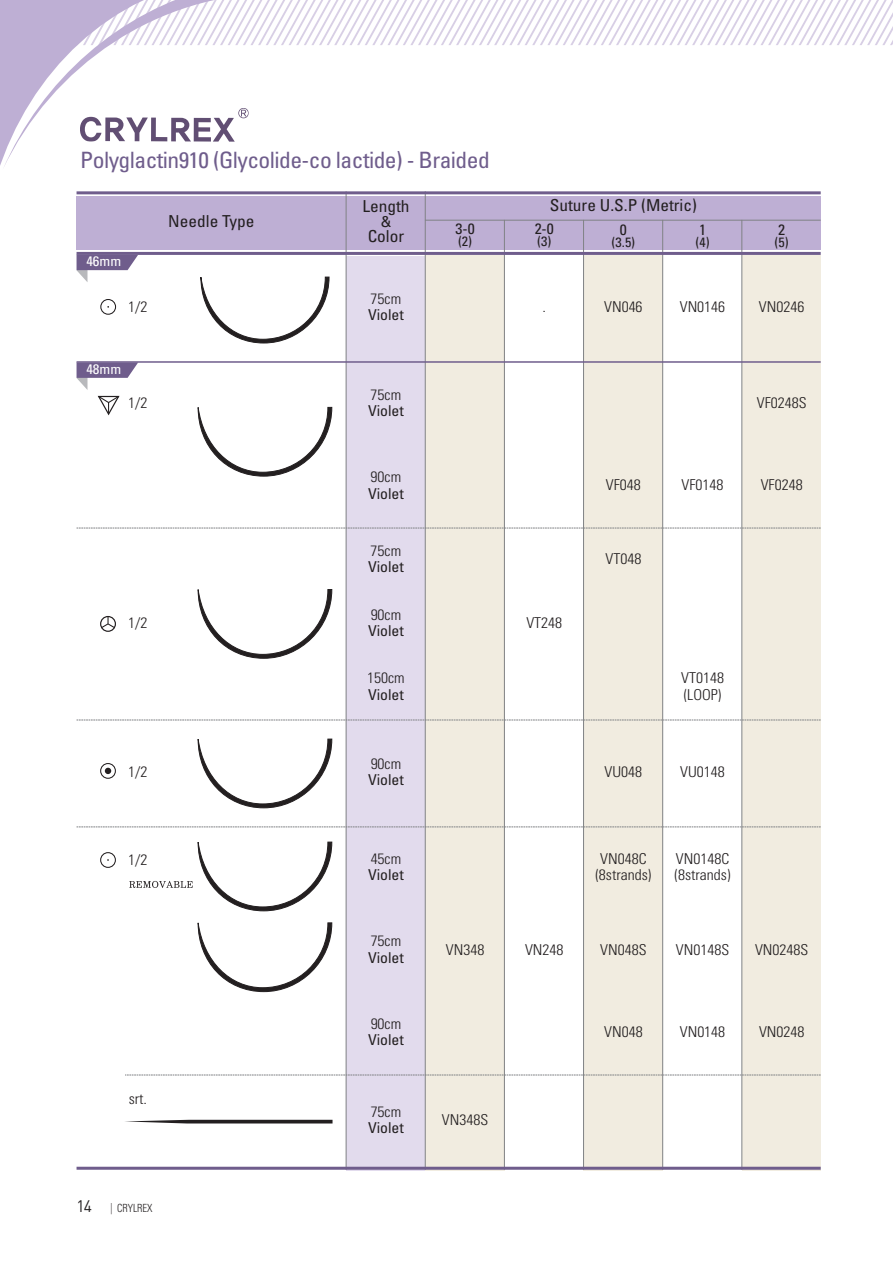
<style>
.page{position:relative;width:893px;height:1263px;background:#fff}
.page>*{position:absolute;margin:0;border:0;box-sizing:border-box;transform-origin:0 0}
.t1{font:condensed 22.5px "Univers";letter-spacing:-.025em;color:#6f5d8c;scale:1.05 1}
.t2{font:condensed 16.5px "Univers";color:#231f20;scale:1.05 1}
.t3{font:300 condensed 15px/16.5px "Univers";color:#231f20;scale:1.05 1}
.t4{font:condensed 15px "Univers";color:#231f20;scale:1.05 1}
.t5{font:condensed 13.8px "Univers";color:#fff;scale:1.09 1}
.t6{font:condensed 13.5px "Univers";color:#231f20;scale:1.05 1}
.t7{font:300 condensed 11.25px "Univers";color:#231f20;scale:.95 1}
.s1{font-family:"DIN";font-weight:400;font-stretch:normal;font-size:16.5px}
.s2{font-family:"Korean GD";font-weight:500;font-stretch:normal}
</style>
<div class="page">
<div style="left:426px;top:255px;width:79px;height:916px;background:#f1ece0"></div>
<div style="left:584px;top:255px;width:79px;height:916px;background:#f1ece0"></div>
<div style="left:742px;top:255px;width:79px;height:916px;background:#f1ece0"></div>
<div style="left:346px;top:257px;width:79px;height:914px;background:#e2dbed"></div>
<svg style="left:0;top:0;width:893px;height:167px"></svg>
<div style="left:77px;top:196px;width:744px;height:53px;background:#beafd4"></div>
<hr style="left:346px;top:191px;width:1px;height:979px;background:#808285">
<hr style="left:425px;top:191px;width:1px;height:979px;background:#808285">
<hr style="left:504px;top:220px;width:1px;height:950px;background:#808285">
<hr style="left:583px;top:220px;width:1px;height:950px;background:#808285">
<hr style="left:662px;top:220px;width:1px;height:950px;background:#808285">
<hr style="left:741px;top:220px;width:1px;height:950px;background:#808285">
<hr style="left:77px;top:191px;width:744px;height:3px;background:#6f5d8c">
<hr style="left:425px;top:220px;width:396px;height:1px;background:#808285">
<hr style="left:77px;top:252px;width:744px;height:3px;background:#6f5d8c">
<hr style="left:77px;top:361px;width:744px;height:2px;background:#6f5d8c">
<svg style="left:77px;top:528px;width:744px;height:1px"></svg>
<svg style="left:77px;top:720px;width:744px;height:1px"></svg>
<svg style="left:77px;top:827px;width:744px;height:1px"></svg>
<svg style="left:125px;top:1075px;width:696px;height:1px"></svg>
<hr style="left:77px;top:1167px;width:744px;height:3px;background:#6f5d8c">
<svg style="left:77px;top:255px;width:61px;height:27px"></svg>
<div style="left:100px;top:299px;width:16px;height:16px;border:1px solid #231f20;border-radius:50%"></div>
<svg style="left:200px;top:277px;width:129px;height:66px"></svg>
<svg style="left:77px;top:362px;width:61px;height:54px"></svg>
<svg style="left:198px;top:407px;width:134px;height:70px"></svg>
<div style="left:100px;top:852px;width:16px;height:16px;border:1px solid #231f20;border-radius:50%"></div>
<div style="left:100px;top:616px;width:16px;height:16px;border:1px solid #231f20;border-radius:50%"></div>
<svg style="left:100px;top:616px;width:16px;height:13px"></svg>
<svg style="left:198px;top:589px;width:134px;height:70px"></svg>
<svg style="left:105px;top:768px;width:6px;height:6px"></svg>
<div style="left:100px;top:763px;width:16px;height:16px;border:1px solid #231f20;border-radius:50%"></div>
<svg style="left:198px;top:739px;width:134px;height:69px"></svg>
<svg style="left:129px;top:842px;width:203px;height:69px"></svg>
<svg style="left:198px;top:922px;width:134px;height:70px"></svg>
<svg style="left:125px;top:1120px;width:208px;height:3px"></svg>
<h1 class="t1" style="left:80px;top:152px;width:392px">Polyglactin910 (Glycolide-co lactide) - Braided</h1>
<p class="t5" style="left:86px;top:256px;width:34px">46mm</p>
<p class="t2" style="left:168px;top:215px;width:84px">Needle Type</p>
<p class="t2" style="left:362px;top:200px;width:46px">Length</p>
<p class="t4" style="left:381px;top:216px;width:12px">&amp;</p>
<p class="t2" style="left:368px;top:230px;width:36px">Color</p>
<p class="t4" style="left:455px;top:224px;width:20px">3-0</p>
<p class="t6" style="left:458px;top:237px;width:15px">(2)</p>
<p class="t2" style="left:550px;top:199px;width:142px">Suture U.S.P (Metric)</p>
<p class="t4" style="left:535px;top:224px;width:20px">2-0</p>
<p class="t6" style="left:537px;top:237px;width:15px">(3)</p>
<p class="t4" style="left:620px;top:224px;width:8px">0</p>
<p class="t6" style="left:612px;top:237px;width:24px">(3.5)</p>
<p class="t4" style="left:699px;top:224px;width:8px">1</p>
<p class="t6" style="left:695px;top:237px;width:15px">(4)</p>
<p class="t4" style="left:778px;top:224px;width:8px">2</p>
<p class="t6" style="left:775px;top:237px;width:15px">(5)</p>
<p class="t3" style="left:128px;top:300px;width:20px">1/2</p>
<p class="t5" style="left:86px;top:364px;width:34px">48mm</p>
<p class="t3" style="left:128px;top:395px;width:20px">1/2</p>
<p class="t3" style="left:128px;top:615px;width:20px">1/2</p>
<p class="t3" style="left:128px;top:765px;width:20px">1/2</p>
<p class="t3" style="left:371px;top:291px;width:31px">75cm</p>
<p class="t4" style="left:368px;top:309px;width:36px">Violet</p>
<p class="t3" style="left:542px;top:300px;width:5px">.</p>
<p class="t3" style="left:604px;top:300px;width:38px">VN046</p>
<p class="t3" style="left:680px;top:300px;width:45px">VN0146</p>
<p class="t3" style="left:759px;top:300px;width:45px">VN0246</p>
<p class="t3" style="left:371px;top:387px;width:31px">75cm</p>
<p class="t4" style="left:368px;top:405px;width:36px">Violet</p>
<p class="t3" style="left:371px;top:470px;width:31px">90cm</p>
<p class="t4" style="left:368px;top:488px;width:36px">Violet</p>
<p class="t3" style="left:371px;top:543px;width:31px">75cm</p>
<p class="t4" style="left:368px;top:561px;width:36px">Violet</p>
<p class="t3" style="left:371px;top:607px;width:31px">90cm</p>
<p class="t4" style="left:368px;top:625px;width:36px">Violet</p>
<p class="t3" style="left:367px;top:671px;width:37px">150cm</p>
<p class="t4" style="left:368px;top:689px;width:36px">Violet</p>
<p class="t3" style="left:371px;top:757px;width:31px">90cm</p>
<p class="t4" style="left:368px;top:775px;width:36px">Violet</p>
<p class="t3" style="left:526px;top:615px;width:36px">VT248</p>
<p class="t3" style="left:757px;top:395px;width:49px">VF0248S</p>
<p class="t3" style="left:606px;top:478px;width:35px">VF048</p>
<p class="t3" style="left:682px;top:478px;width:41px">VF0148</p>
<p class="t3" style="left:761px;top:478px;width:41px">VF0248</p>
<p class="t3" style="left:605px;top:552px;width:36px">VT048</p>
<p class="t3" style="left:681px;top:671px;width:42px">VT0148 (LOOP)</p>
<p class="t3" style="left:605px;top:765px;width:37px">VU048</p>
<p class="t3" style="left:680px;top:765px;width:44px">VU0148</p>
<p class="t3" style="left:128px;top:852px;width:20px">1/2</p>
<p class="t3" style="left:371px;top:852px;width:31px">45cm</p>
<p class="t4" style="left:368px;top:870px;width:36px">Violet</p>
<p class="t3" style="left:371px;top:934px;width:31px">75cm</p>
<p class="t4" style="left:368px;top:952px;width:36px">Violet</p>
<p class="t3" style="left:129px;top:1091px;width:19px">srt.</p>
<p class="t3" style="left:371px;top:1017px;width:31px">90cm</p>
<p class="t4" style="left:368px;top:1035px;width:36px">Violet</p>
<p class="t3" style="left:371px;top:1104px;width:31px">75cm</p>
<p class="t4" style="left:368px;top:1122px;width:36px">Violet</p>
<p class="t3" style="left:595px;top:852px;width:55px;text-align:center">VN048C (8strands)</p>
<p class="t3" style="left:675px;top:852px;width:55px">VN0148C (8strands)</p>
<p class="t3" style="left:446px;top:942px;width:38px">VN348</p>
<p class="t3" style="left:525px;top:942px;width:38px">VN248</p>
<p class="t3" style="left:600px;top:942px;width:46px">VN048S</p>
<p class="t3" style="left:676px;top:942px;width:52px">VN0148S</p>
<p class="t3" style="left:755px;top:942px;width:52px">VN0248S</p>
<p class="t3" style="left:442px;top:1112px;width:46px">VN348S</p>
<p class="t3" style="left:604px;top:1025px;width:38px">VN048</p>
<p class="t3" style="left:680px;top:1025px;width:45px">VN0148</p>
<p class="t3" style="left:759px;top:1025px;width:45px">VN0248</p>
<p class="t7" style="left:77px;top:1204px;width:82px"><span class="s1">14</span> <span class="s2">│</span>CRYLREX</p>
</div>
